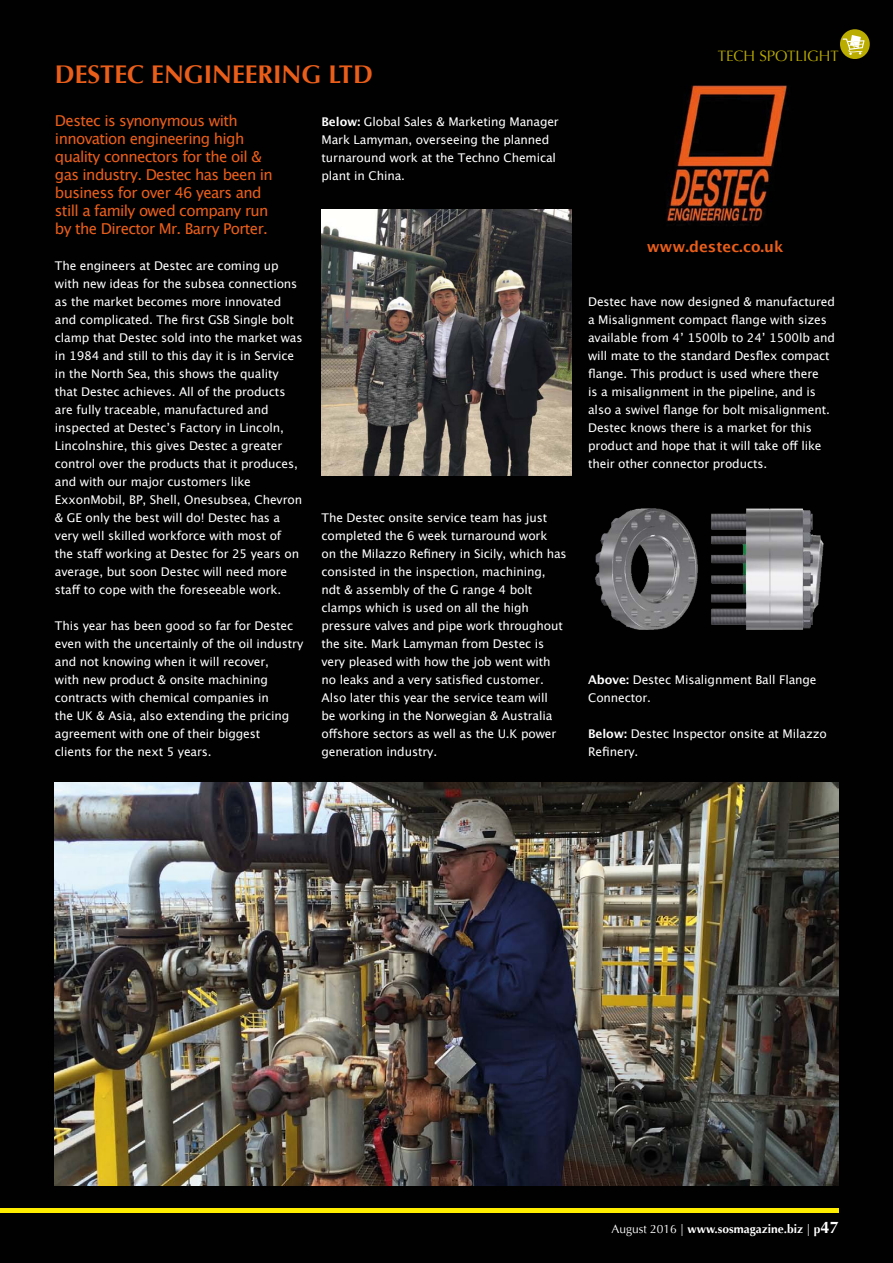
<style>
.page{position:relative;width:893px;height:1263px;background:#010101}
.page>*{position:absolute;margin:0;border:0;box-sizing:border-box;transform-origin:0 0}
.t1{font:700 25.5px "Optima";color:#eb5e1a}
.t2{font:15px/18px "Lucida Grande";letter-spacing:-.04em;color:#eb5e1a}
.t3{font:700 15px "Lucida Grande";color:#eb5e1a}
.t4{font:15px "Optima";color:#bbac00}
.t5{font:12px/18px "Lucida Grande";letter-spacing:-.01em;color:#fff}
.t6{font:700 12px "Optima";color:#fff}
.s1{font-weight:700}
.s2{font-weight:400}
.s3{font-size:16.5px}
</style>
<div class="page">
<hr style="left:0;top:1209px;width:839px;height:4px;background:#ffed00">
<div style="left:840px;top:29px;width:30px;height:30px;background:#bbac00;border-radius:50%"></div>
<svg style="left:843px;top:35px;width:21px;height:20px"></svg>
<img style="left:667px;top:85px;width:121px;height:137px">
<img style="left:322px;top:210px;width:249px;height:266px">
<img style="left:54px;top:782px;width:785px;height:403px">
<img style="left:595px;top:508px;width:229px;height:122px">
<h1 class="t1" style="left:55px;top:59px;width:316px">Destec Engineering ltd</h1>
<p class="t2" style="left:55px;top:112px;width:219px">Destec is synonymous with innovation engineering high quality connectors for the oil &amp; gas industry. Destec has been in business for over 46 years and still a family owed company run by the Director Mr. Barry Porter.</p>
<p class="t5" style="left:55px;top:257px;width:249px">The engineers at Destec are coming up with new ideas for the subsea connections as the market becomes more innovated and complicated. The first GSB Single bolt clamp that Destec sold into the market was in 1984 and still to this day it is in Service in the North Sea, this shows the quality that Destec achieves. All of the products are fully traceable, manufactured and inspected at Destec’s Factory in Lincoln, Lincolnshire, this gives Destec a greater control over the products that it produces, and with our major customers like ExxonMobil, BP, Shell, Onesubsea, Chevron &amp; GE only the best will do! Destec has a very well skilled workforce with most of the staff working at Destec for 25 years on average, but soon Destec will need more staff to cope with the foreseeable work.</p>
<p class="t5" style="left:55px;top:617px;width:250px">This year has been good so far for Destec even with the uncertainly of the oil industry and not knowing when it will recover,<br>with new product &amp; onsite machining contracts with chemical companies in<br>the UK &amp; Asia, also extending the pricing agreement with one of their biggest<br>clients for the next 5 years.</p>
<p class="t5" style="left:322px;top:113px;width:239px"><span class="s1">Below:</span> Global Sales &amp; Marketing Manager Mark Lamyman, overseeing the planned turnaround work at the Techno Chemical plant in China.</p>
<p class="t5" style="left:322px;top:509px;width:247px">The Destec onsite service team has just completed the 6 week turnaround work<br>on the Milazzo Refinery in Sicily, which has consisted in the inspection, machining, ndt &amp; assembly of the G range 4 bolt clamps which is used on all the high pressure valves and pipe work throughout the site. Mark Lamyman from Destec is very pleased with how the job went with no leaks and a very satisfied customer.<br>Also later this year the service team will<br>be working in the Norwegian &amp; Australia offshore sectors as well as the U.K power generation industry.</p>
<p class="t4" style="left:718px;top:48px;width:123px">TECH SPOTLIGHT</p>
<p class="t3" style="left:647px;top:234px;width:138px">www.destec.co.uk</p>
<p class="t5" style="left:588px;top:293px;width:248px">Destec have now designed &amp; manufactured a Misalignment compact flange with sizes available from 4’ 1500lb to 24’ 1500lb and will mate to the standard Desflex compact flange. This product is used where there<br>is a misalignment in the pipeline, and is also a swivel flange for bolt misalignment.<br>Destec knows there is a market for this product and hope that it will take off like their other connector products.</p>
<p class="t5" style="left:588px;top:671px;width:230px"><span class="s1">Above:</span> Destec Misalignment Ball Flange<br>Connector.</p>
<p class="t5" style="left:588px;top:725px;width:240px"><span class="s1">Below:</span> Destec Inspector onsite at Milazzo<br>Refinery.</p>
<p class="t6" style="left:612px;top:1222px;width:229px"><span class="s2">AUGUST 2016 |</span> www.sosmagazine.biz <span class="s2">|</span> p<span class="s3">47</span></p>
</div>
